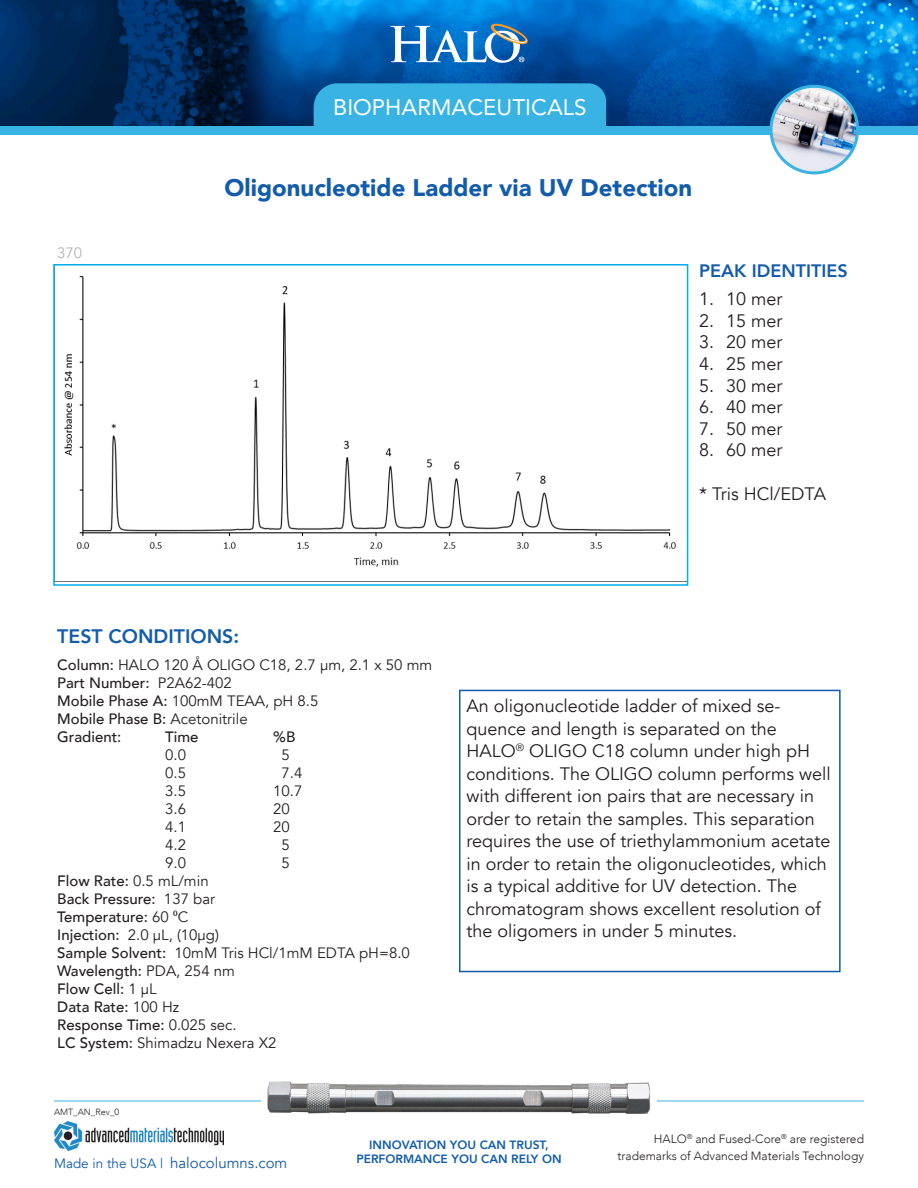
<style>
.page{position:relative;width:918px;height:1188px;background:#fff}
.page>*{position:absolute;margin:0;border:0;box-sizing:border-box;transform-origin:0 0}
.Headline{font:900 24px "Avenir";color:#135cab}
.t1{font:22.5px "Avenir";color:#fff}
.Headline-2{font:800 19.5px "Avenir";color:#135cab}
.t2{font:18px/22.5px "Avenir";color:#231f20}
.Headline-3{font:800 18px "Avenir";color:#135cab}
.t3{font:15px "Avenir";color:#231f20}
.t4{font:500 15px "Avenir";color:#231f20}
.t5{font:15px "Avenir";color:#135cab}
.t6{font:15px "Avenir";color:#b2b3b7}
.t7{font:13.5px "Avenir";color:#135cab}
.t8{font:300 12px/16.5px "Avenir";color:#231f20;text-align:right}
.t9{font:800 12px "Avenir";color:#135cab}
.t10{font:300 9px "Avenir";color:#231f20}
.s1{font-weight:500}
.s2{font-weight:400}
.s3{font-family:"Minion Pro";font-weight:400}
</style>
<div class="page">
<img style="left:0;top:0;width:918px;height:126px">
<svg style="left:390px;top:22px;width:139px;height:41px"></svg>
<div style="left:0;top:126px;width:918px;height:9px;background:#38b3e4"></div>
<div style="left:314px;top:83px;width:292px;height:43px;background:#38b3e4"></div>
<img style="left:771px;top:86px;width:87px;height:87px;border-radius:43px">
<div style="left:770px;top:85px;width:89px;height:89px;border:3px solid #38b3e4;border-radius:50%"></div>
<hr style="left:54px;top:1101px;width:810px;height:1px;background:#38b3e4">
<img style="left:262px;top:1081px;width:395px;height:33px">
<img style="left:54px;top:1121px;width:170px;height:30px">
<img style="left:64px;top:275px;width:612px;height:292px">
<div style="left:53px;top:264px;width:635px;height:322px;border:2px solid #00aeef"></div>
<div style="left:459px;top:690px;width:382px;height:282px;border:2px solid #135cab"></div>
<p class="t1" style="left:333px;top:89px;width:255px">BIOPHARMACEUTICALS</p>
<p class="t6" style="left:57px;top:244px;width:27px">370</p>
<p class="Headline" style="left:225px;top:167px;width:469px">Oligonucleotide Ladder via UV Detection</p>
<p class="Headline-3" style="left:699px;top:257px;width:150px">PEAK IDENTITIES</p>
<p class="t2" style="left:699px;top:288px;width:85px">1. 10 mer</p>
<p class="t2" style="left:699px;top:310px;width:85px">2. 15 mer</p>
<p class="t2" style="left:699px;top:331px;width:85px">3. 20 mer</p>
<p class="t2" style="left:699px;top:353px;width:85px">4. 25 mer</p>
<p class="t2" style="left:699px;top:374px;width:85px">5. 30 mer</p>
<p class="t2" style="left:699px;top:396px;width:85px">6. 40 mer</p>
<p class="t2" style="left:699px;top:418px;width:85px">7. 50 mer</p>
<p class="t2" style="left:699px;top:439px;width:85px">8. 60 mer</p>
<p class="t2" style="left:699px;top:482px;width:128px">* Tris HCl/EDTA</p>
<p class="Headline-2" style="left:57px;top:621px;width:183px">TEST CONDITIONS:</p>
<p class="t3" style="left:57px;top:656px;width:377px"><span class="s1">Column:</span> HALO 120 Å OLIGO C18, 2.7 µm, 2.1 x 50 mm</p>
<p class="t4" style="left:57px;top:670px;width:176px">Part Number: <span class="s2">P2A62-402</span></p>
<p class="t3" style="left:57px;top:692px;width:263px"><span class="s1">Mobile Phase A:</span> 100mM TEAA, pH 8.5</p>
<p class="t4" style="left:57px;top:706px;width:192px">Mobile Phase B: <span class="s2">Acetonitrile</span></p>
<p class="t4" style="left:57px;top:724px;width:66px">Gradient:</p>
<p class="t4" style="left:165px;top:724px;width:35px">Time</p>
<p class="t4" style="left:273px;top:724px;width:24px">%B</p>
<p class="t3" style="left:165px;top:746px;width:22px">0.0</p>
<p class="t3" style="left:282px;top:746px;width:10px">5</p>
<p class="t3" style="left:165px;top:764px;width:22px">0.5</p>
<p class="t3" style="left:282px;top:764px;width:22px">7.4</p>
<p class="t3" style="left:165px;top:782px;width:22px">3.5</p>
<p class="t3" style="left:273px;top:782px;width:31px">10.7</p>
<p class="t3" style="left:165px;top:800px;width:22px">3.6</p>
<p class="t3" style="left:273px;top:800px;width:18px">20</p>
<p class="t3" style="left:165px;top:818px;width:22px">4.1</p>
<p class="t3" style="left:273px;top:818px;width:18px">20</p>
<p class="t3" style="left:165px;top:836px;width:22px">4.2</p>
<p class="t3" style="left:282px;top:836px;width:10px">5</p>
<p class="t3" style="left:165px;top:854px;width:22px">9.0</p>
<p class="t3" style="left:282px;top:854px;width:10px">5</p>
<p class="t4" style="left:57px;top:868px;width:153px">Flow Rate: <span class="s2">0.5 mL/min</span></p>
<p class="t4" style="left:57px;top:886px;width:159px">Back Pressure: <span class="s2">137 bar</span></p>
<p class="t4" style="left:57px;top:904px;width:133px">Temperature: <span class="s2">60</span> <span class="s3">⁰</span><span class="s2">C</span></p>
<p class="t3" style="left:57px;top:926px;width:163px"><span class="s1">Injection:</span> 2.0 µL, (10µg)</p>
<p class="t3" style="left:57px;top:944px;width:354px"><span class="s1">Sample Solvent:</span> 10mM Tris HCl/1mM EDTA pH=8.0</p>
<p class="t4" style="left:57px;top:958px;width:179px">Wavelength: <span class="s2">PDA, 254 nm</span></p>
<p class="t4" style="left:57px;top:976px;width:101px">Flow Cell: <span class="s2">1 µL</span></p>
<p class="t4" style="left:57px;top:994px;width:123px">Data Rate: <span class="s2">100 Hz</span></p>
<p class="t4" style="left:57px;top:1012px;width:181px">Response Time: <span class="s2">0.025 sec.</span></p>
<p class="t3" style="left:57px;top:1034px;width:221px"><span class="s1">LC System:</span> Shimadzu Nexera X2</p>
<p class="t10" style="left:54px;top:1106px;width:67px">AMT_AN_Rev_0</p>
<p class="t2" style="left:466px;top:695px;width:366px">An oligonucleotide ladder of mixed se&shy;quence and length is separated on the HALO<sup>®</sup> OLIGO C18 column under high pH conditions. The OLIGO column performs well with different ion pairs that are necessary in order to retain the samples. This separation requires the use of triethylammonium acetate in order to retain the oligonucleotides, which is a typical additive for UV detection. The chromatogram shows excellent resolution of the oligomers in under 5 minutes.</p>
<p class="t9" style="left:369px;top:1135px;width:181px">INNOVATION YOU CAN TRUST,</p>
<p class="t7" style="left:54px;top:1156px;width:111px">Made in the USA |</p>
<p class="t9" style="left:356px;top:1150px;width:207px">PERFORMANCE YOU CAN RELY ON</p>
<p class="t5" style="left:170px;top:1154px;width:119px">halocolumns.com</p>
<p class="t8" style="left:617px;top:1131px;width:248px">HALO<sup>®</sup> and Fused-Core<sup>®</sup> are registered trademarks of Advanced Materials Technology</p>
</div>
